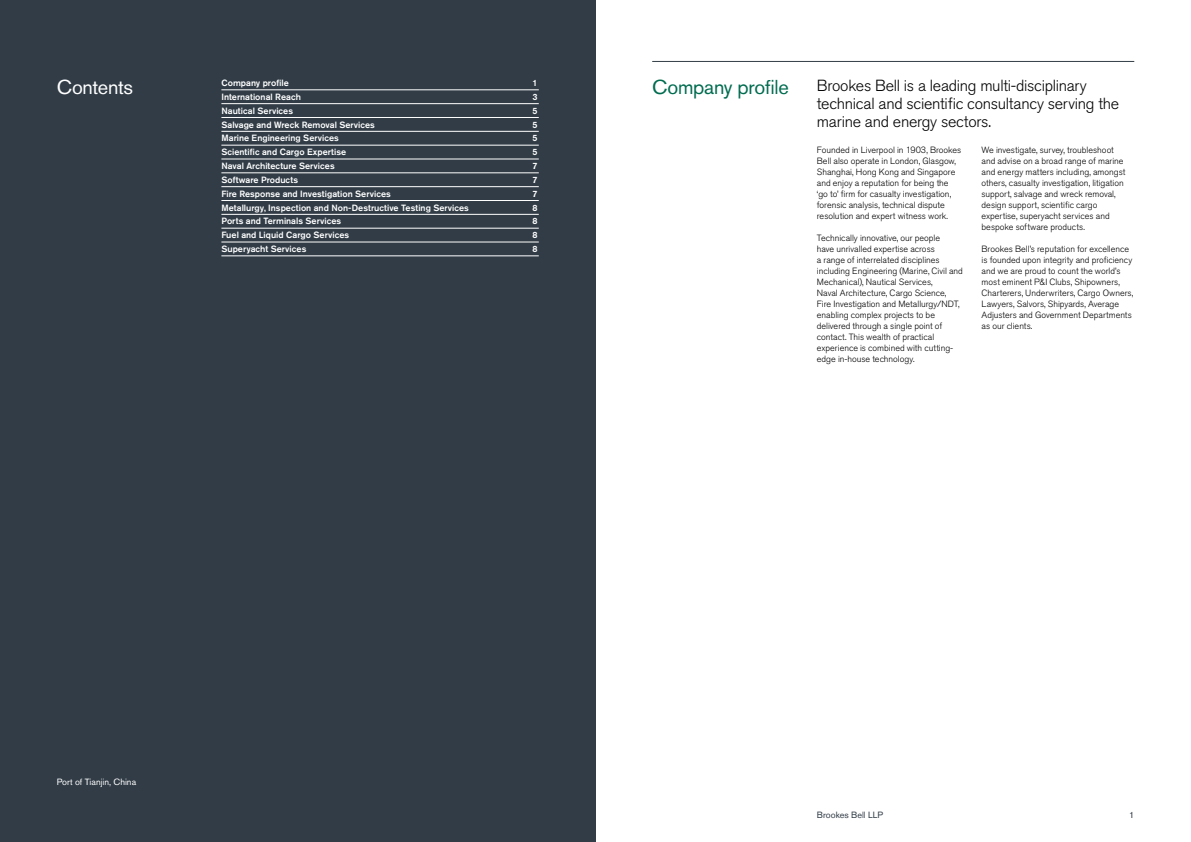
<style>
.page{position:relative;width:1191px;height:842px;background:#fff}
.page>*{position:absolute;margin:0;border:0;box-sizing:border-box;transform-origin:0 0}
.t1{font:20px "Akzidenz Grotesk BE";letter-spacing:-.015em;color:#006c4f}
.t2{font:20px "Akzidenz Grotesk BE";letter-spacing:-.015em;color:#fff}
.Intro_Text{font:300 16px/18px "Akzidenz Grotesk BE";letter-spacing:-.015em;color:#000}
.Body_Copy{font:300 9px/11px "Akzidenz Grotesk BE";color:#000}
.Body_Copy-2{font:500 9px "Akzidenz Grotesk BE";color:#fff}
.Body_Copy-3{font:9px "Akzidenz Grotesk BE";color:#fff}
.Body_Copy-4{font:9px "Akzidenz Grotesk BE";letter-spacing:.005em;color:#313c46}
</style>
<div class="page">
<hr style="left:652px;top:61px;width:482px;height:1px;background:#313c46">
<div style="left:0;top:0;width:595px;height:842px;background:#313c46"></div>
<hr style="left:221px;top:90px;width:318px;height:1px;background:#fff">
<hr style="left:221px;top:103px;width:318px;height:1px;background:#fff">
<hr style="left:221px;top:117px;width:318px;height:1px;background:#fff">
<hr style="left:221px;top:131px;width:318px;height:1px;background:#fff">
<hr style="left:221px;top:145px;width:318px;height:1px;background:#fff">
<hr style="left:221px;top:159px;width:318px;height:1px;background:#fff">
<hr style="left:221px;top:173px;width:318px;height:1px;background:#fff">
<hr style="left:221px;top:186px;width:318px;height:1px;background:#fff">
<hr style="left:221px;top:200px;width:318px;height:1px;background:#fff">
<hr style="left:221px;top:214px;width:318px;height:1px;background:#fff">
<hr style="left:221px;top:228px;width:318px;height:1px;background:#fff">
<hr style="left:221px;top:242px;width:318px;height:1px;background:#fff">
<hr style="left:221px;top:256px;width:318px;height:1px;background:#fff">
<p class="Body_Copy-2" style="left:221px;top:77px;width:69px">Company profile</p>
<p class="Body_Copy-2" style="left:532px;top:77px;width:7px">1</p>
<p class="Body_Copy-2" style="left:221px;top:91px;width:81px">International Reach</p>
<p class="Body_Copy-2" style="left:532px;top:91px;width:7px">3</p>
<p class="Body_Copy-2" style="left:221px;top:105px;width:73px">Nautical Services</p>
<p class="Body_Copy-2" style="left:532px;top:105px;width:7px">5</p>
<p class="Body_Copy-2" style="left:221px;top:119px;width:155px">Salvage and Wreck Removal Services</p>
<p class="Body_Copy-2" style="left:532px;top:119px;width:7px">5</p>
<p class="Body_Copy-2" style="left:221px;top:133px;width:119px">Marine Engineering Services</p>
<p class="Body_Copy-2" style="left:532px;top:133px;width:7px">5</p>
<p class="Body_Copy-2" style="left:221px;top:147px;width:126px">Scientific and Cargo Expertise</p>
<p class="Body_Copy-2" style="left:532px;top:147px;width:7px">5</p>
<p class="Body_Copy-2" style="left:221px;top:160px;width:115px">Naval Architecture Services</p>
<p class="Body_Copy-2" style="left:532px;top:160px;width:7px">7</p>
<p class="Body_Copy-2" style="left:221px;top:174px;width:78px">Software Products</p>
<p class="Body_Copy-2" style="left:532px;top:174px;width:7px">7</p>
<p class="Body_Copy-2" style="left:221px;top:188px;width:171px">Fire Response and Investigation Services</p>
<p class="Body_Copy-2" style="left:532px;top:188px;width:7px">7</p>
<p class="Body_Copy-2" style="left:221px;top:202px;width:249px">Metallurgy, Inspection and Non-Destructive Testing Services</p>
<p class="Body_Copy-2" style="left:532px;top:202px;width:7px">8</p>
<p class="Body_Copy-2" style="left:221px;top:216px;width:121px">Ports and Terminals Services</p>
<p class="Body_Copy-2" style="left:532px;top:216px;width:7px">8</p>
<p class="Body_Copy-2" style="left:221px;top:230px;width:129px">Fuel and Liquid Cargo Services</p>
<p class="Body_Copy-2" style="left:532px;top:230px;width:7px">8</p>
<p class="Body_Copy-2" style="left:221px;top:243px;width:86px">Superyacht Services</p>
<p class="Body_Copy-2" style="left:532px;top:243px;width:7px">8</p>
<p class="t2" style="left:57px;top:76px;width:78px">Contents</p>
<p class="t1" style="left:652px;top:76px;width:138px">Company profile</p>
<p class="Intro_Text" style="left:817px;top:77px;width:304px">Brookes Bell is a leading multi-disciplinary technical and scientific consultancy serving the marine and energy sectors.</p>
<p class="Body_Copy" style="left:817px;top:145px;width:146px">Founded in Liverpool in 1903, Brookes Bell also operate in London, Glasgow, Shanghai, Hong Kong and Singapore and enjoy a reputation for being the ‘go to’ firm for casualty investigation, forensic analysis, technical dispute resolution and expert witness work.</p>
<p class="Body_Copy" style="left:817px;top:233px;width:148px">Technically innovative, our people<br>have unrivalled expertise across<br>a range of interrelated disciplines including Engineering (Marine, Civil and Mechanical), Nautical Services,<br>Naval Architecture, Cargo Science, Fire Investigation and Metallurgy/NDT, enabling complex projects to be delivered through a single point of contact. This wealth of practical experience is combined with cutting&shy;edge in-house technology.</p>
<p class="Body_Copy" style="left:981px;top:145px;width:145px">We investigate, survey, troubleshoot and advise on a broad range of marine and energy matters including, amongst others, casualty investigation, litigation support, salvage and wreck removal, design support, scientific cargo expertise, superyacht services and bespoke software products.</p>
<p class="Body_Copy" style="left:981px;top:244px;width:153px">Brookes Bell’s reputation for excellence is founded upon integrity and proficiency and we are proud to count the world’s most eminent P&amp;I Clubs, Shipowners, Charterers, Underwriters, Cargo Owners, Lawyers, Salvors, Shipyards, Average Adjusters and Government Departments as our clients.</p>
<p class="Body_Copy-3" style="left:57px;top:777px;width:81px">Port of Tianjin, China</p>
<p class="Body_Copy-4" style="left:817px;top:809px;width:68px">Brookes Bell LLP</p>
<p class="Body_Copy-4" style="left:1129px;top:809px;width:7px">1</p>
</div>
